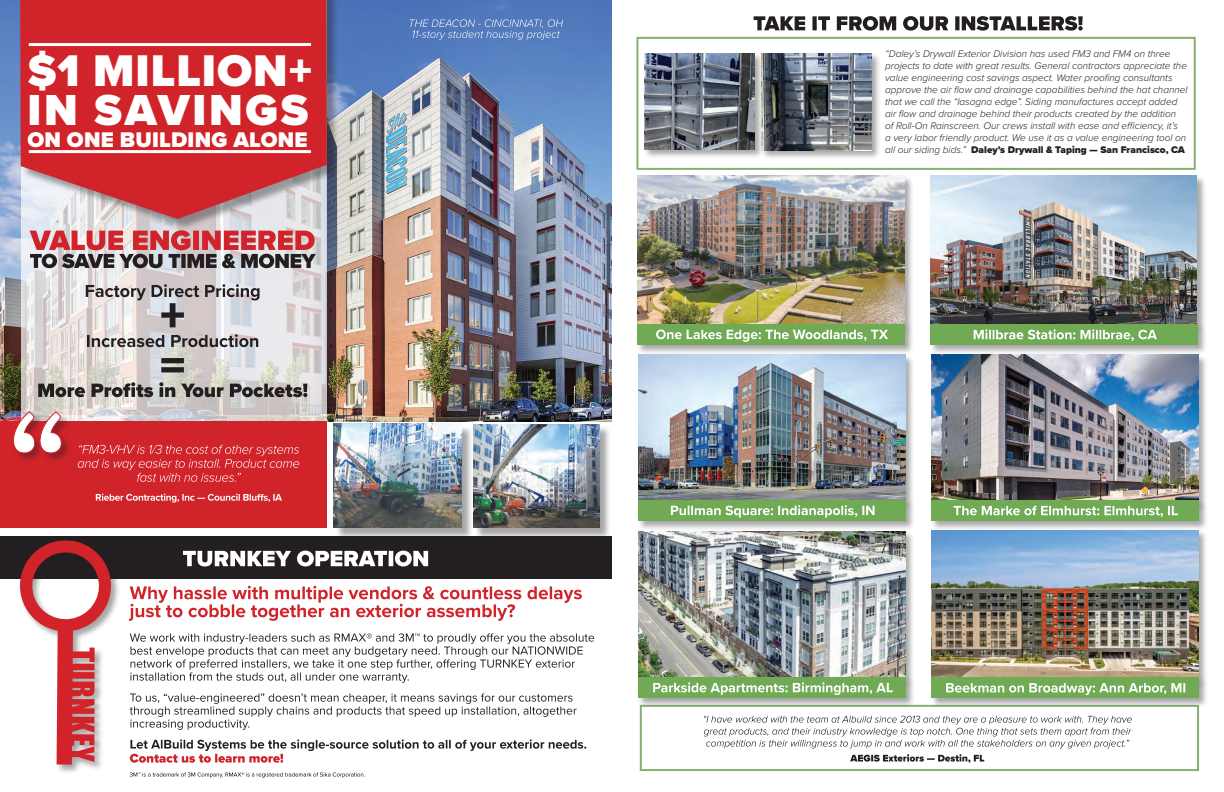
<style>
.page{position:relative;width:1224px;height:792px;background:#fff}
.page>*{position:absolute;margin:0;border:0;box-sizing:border-box;transform-origin:0 0}
.t1{font:900 46px "Proxima Nova";letter-spacing:.02em;color:#fff}
.t2{font:900 45px "Proxima Nova";letter-spacing:.06em;color:#fff}
.t3{font:900 22px "Proxima Nova";letter-spacing:.01em;color:#fff}
.t4{font:italic 300 10px/12px "Proxima Nova";color:#231f20}
.s1{font-weight:900;font-style:normal}
</style>
<div class="page">
<img style="left:0;top:0;width:612px;height:421px">
<svg style="left:21px;top:219px;width:306px;height:202px;background:#dcd9d8"></svg>
<svg style="left:38px;top:382px;width:269px;height:15px;background:#85817e"></svg>
<svg style="left:161px;top:358px;width:23px;height:14px"></svg>
<svg style="left:87px;top:334px;width:171px;height:13px;background:#989495"></svg>
<svg style="left:86px;top:284px;width:174px;height:43px;background:#c2bec0"></svg>
<svg style="left:30px;top:231px;width:286px;height:37px;background:#b07579"></svg>
<div style="left:0;top:421px;width:327px;height:107px;background:#d1232a"></div>
<svg style="left:96px;top:494px;width:186px;height:9px"></svg>
<svg style="left:78px;top:445px;width:221px;height:37px"></svg>
<div style="left:13px;top:411px;width:58px;height:52px;background:#231f20;opacity:.39"></div>
<svg style="left:12px;top:411px;width:50px;height:43px"></svg>
<svg style="left:410px;top:19px;width:153px;height:21px;background:#688ac5"></svg>
<div style="left:475px;top:426px;width:137px;height:114px;background:#231f20;opacity:.4"></div>
<img style="left:473px;top:424px;width:126px;height:103px">
<div style="left:335px;top:425px;width:139px;height:115px;background:#231f20;opacity:.4"></div>
<img style="left:333px;top:424px;width:128px;height:103px">
<div style="left:22px;top:0;width:317px;height:231px;background:#231f20;opacity:.4"></div>
<svg style="left:20px;top:0;width:307px;height:219px;background:#d0393f"></svg>
<hr style="left:29px;top:150px;width:282px;height:3px;background:#fff">
<hr style="left:29px;top:43px;width:282px;height:3px;background:#fff">
<svg style="left:130px;top:772px;width:235px;height:6px"></svg>
<svg style="left:130px;top:739px;width:456px;height:24px"></svg>
<svg style="left:130px;top:693px;width:447px;height:37px"></svg>
<svg style="left:130px;top:633px;width:464px;height:50px"></svg>
<svg style="left:129px;top:586px;width:453px;height:35px"></svg>
<div style="left:0;top:536px;width:612px;height:42px;background:#231f20"></div>
<svg style="left:183px;top:551px;width:245px;height:15px"></svg>
<div style="left:19px;top:539px;width:102px;height:235px;background:#231f20;opacity:.4"></div>
<svg style="left:20px;top:540px;width:91px;height:225px"></svg>
<svg style="left:754px;top:16px;width:329px;height:15px"></svg>
<div style="left:636px;top:175px;width:278px;height:160px;background:#231f20;opacity:.4"></div>
<img style="left:637px;top:176px;width:267px;height:147px">
<div style="left:636px;top:323px;width:278px;height:32px;background:#231f20;opacity:.4"></div>
<div style="left:637px;top:324px;width:267px;height:21px;background:#70aa55"></div>
<svg style="left:656px;top:330px;width:232px;height:12px"></svg>
<div style="left:929px;top:175px;width:278px;height:161px;background:#231f20;opacity:.4"></div>
<img style="left:930px;top:176px;width:267px;height:147px">
<div style="left:929px;top:323px;width:278px;height:32px;background:#231f20;opacity:.4"></div>
<div style="left:930px;top:324px;width:268px;height:21px;background:#70aa55"></div>
<svg style="left:974px;top:329px;width:183px;height:12px"></svg>
<div style="left:636px;top:37px;width:560px;height:133px;background:#fff;border:2px solid #87b06e"></div>
<div style="left:761px;top:52px;width:120px;height:108px;background:#231f20;opacity:.4"></div>
<img style="left:764px;top:53px;width:107px;height:97px">
<div style="left:644px;top:52px;width:120px;height:107px;background:#231f20;opacity:.4"></div>
<img style="left:645px;top:53px;width:109px;height:96px">
<div style="left:637px;top:354px;width:278px;height:157px;background:#231f20;opacity:.4"></div>
<img style="left:638px;top:355px;width:267px;height:144px">
<div style="left:637px;top:499px;width:278px;height:32px;background:#231f20;opacity:.4"></div>
<div style="left:638px;top:500px;width:267px;height:21px;background:#70aa55"></div>
<svg style="left:671px;top:505px;width:204px;height:13px"></svg>
<div style="left:930px;top:354px;width:278px;height:157px;background:#231f20;opacity:.4"></div>
<img style="left:932px;top:355px;width:266px;height:144px">
<div style="left:930px;top:499px;width:278px;height:32px;background:#231f20;opacity:.4"></div>
<div style="left:931px;top:500px;width:267px;height:21px;background:#70aa55"></div>
<svg style="left:954px;top:506px;width:224px;height:11px"></svg>
<div style="left:640px;top:705px;width:559px;height:66px;background:#fff;border:2px solid #87b06e"></div>
<svg style="left:850px;top:754px;width:134px;height:9px"></svg>
<svg style="left:704px;top:716px;width:428px;height:32px"></svg>
<div style="left:637px;top:531px;width:278px;height:157px;background:#231f20;opacity:.4"></div>
<img style="left:638px;top:532px;width:267px;height:144px">
<div style="left:637px;top:676px;width:278px;height:32px;background:#231f20;opacity:.4"></div>
<div style="left:638px;top:677px;width:267px;height:21px;background:#70aa55"></div>
<svg style="left:653px;top:682px;width:240px;height:13px"></svg>
<div style="left:930px;top:529px;width:278px;height:160px;background:#231f20;opacity:.4"></div>
<img style="left:932px;top:530px;width:266px;height:147px">
<div style="left:930px;top:677px;width:278px;height:32px;background:#231f20;opacity:.4"></div>
<div style="left:931px;top:678px;width:267px;height:20px;background:#70aa55"></div>
<svg style="left:946px;top:683px;width:239px;height:12px"></svg>
<p class="t1" style="left:27px;top:36px;width:286px">$1 MILLION+</p>
<p class="t2" style="left:27px;top:76px;width:283px">IN SAVINGS</p>
<p class="t3" style="left:27px;top:123px;width:282px">ON ONE BUILDING ALONE</p>
<p class="t4" style="left:885px;top:47px;width:304px">“Daley’s Drywall Exterior Division has used FM3 and FM4 on three projects to date with great results. General contractors appreciate the value engineering cost savings aspect. Water proofing consultants approve the air flow and drainage capabilities behind the hat channel that we call the “lasagna edge”. Siding manufactures accept added air flow and drainage behind their products created by the addition<br>of Roll-On Rainscreen. Our crews install with ease and efficiency, it’s<br>a very labor friendly product. We use it as a value engineering tool on all our siding bids.” <span class="s1">Daley’s Drywall &amp; Taping — San Francisco, CA</span></p>
</div>
